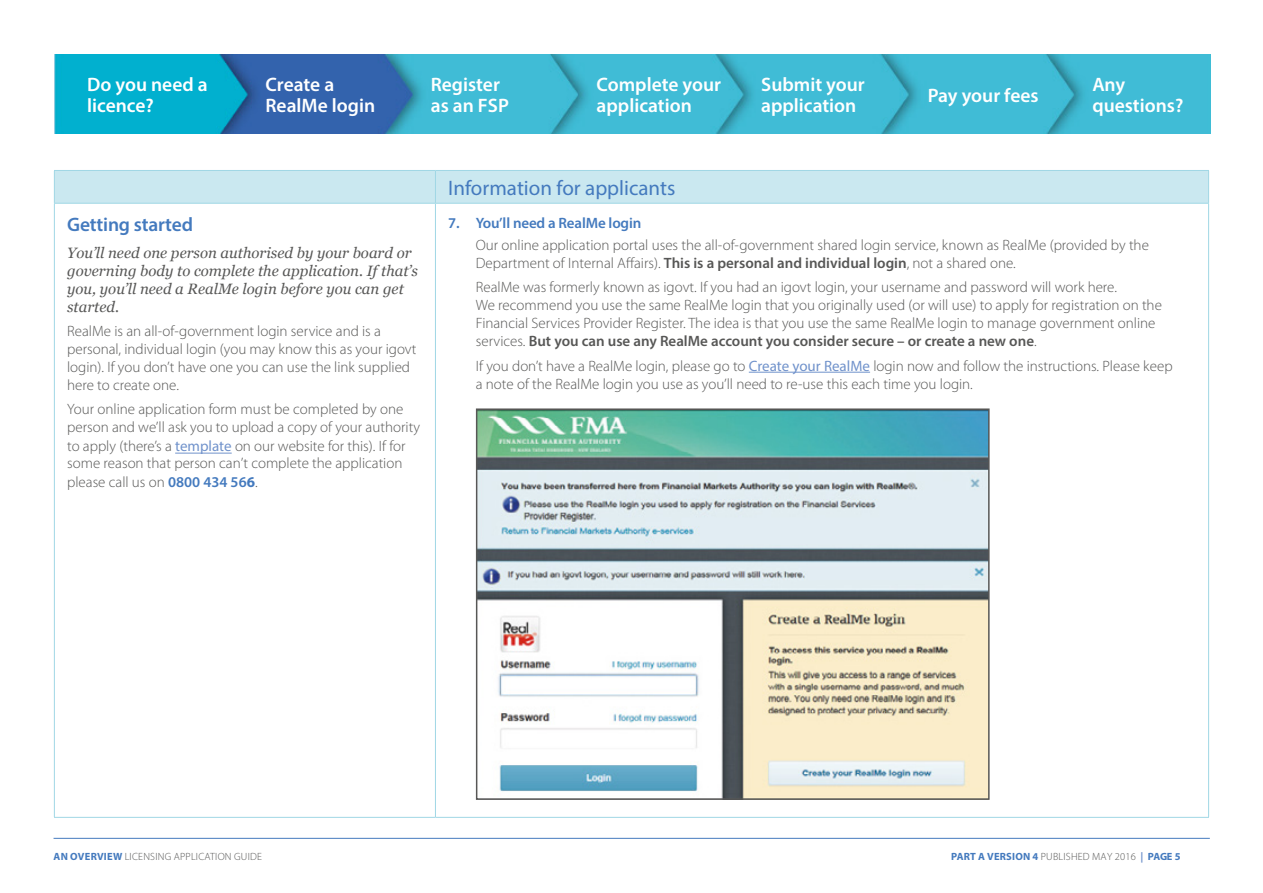
<style>
.page{position:relative;width:1263px;height:893px;background:#fff}
.page>*{position:absolute;margin:0;border:0;box-sizing:border-box;transform-origin:0 0}
.Table_Header{font:21px "Myriad Pro";color:#447abe}
.Masthead_white_panel{font:600 19.5px/21px "Myriad Pro";color:#fff}
.Body{font:600 19.5px "Myriad Pro";letter-spacing:-.01em;color:#447abe}
.intented_body{font:300 15px/18px "Myriad Pro";color:#575756}
.Body-2{font:300 15px/18.1px "Myriad Pro";color:#575756}
.Body-3{font:italic 15px/18px "Georgia";color:#575756}
.t1{font:600 15px "Myriad Pro";letter-spacing:-.01em;color:#447abe}
.t2{font:300 10.5px "Myriad Pro";letter-spacing:.02em;color:#575756}
.t3{font:700 10.5px "Myriad Pro";letter-spacing:.02em;color:#447abe}
.s1{font-weight:400;color:#7092cb}
.s2{font-weight:600;color:#447abe}
.s3{font-weight:700;color:#447abe}
.s4{font-weight:600}
.s5{font-weight:300;color:#575756}
.s6{color:#7092cb}
</style>
<div class="page">
<hr style="left:54px;top:838px;width:1156px;height:1px;background:#447abe">
<img style="left:54px;top:54px;width:1157px;height:79px">
<div style="left:55px;top:171px;width:1153px;height:32px;background:#cae8f0"></div>
<hr style="left:435px;top:171px;width:1px;height:32px;background:#a0d7e5">
<hr style="left:435px;top:204px;width:1px;height:613px;background:#a0d7e5">
<hr style="left:54px;top:817px;width:381px;height:1px;background:#a0d7e5">
<hr style="left:435px;top:817px;width:774px;height:1px;background:#a0d7e5">
<hr style="left:54px;top:204px;width:1px;height:613px;background:#a0d7e5">
<hr style="left:1208px;top:204px;width:1px;height:613px;background:#a0d7e5">
<hr style="left:54px;top:170px;width:381px;height:1px;background:#a0d7e5">
<hr style="left:54px;top:171px;width:1px;height:32px;background:#a0d7e5">
<hr style="left:435px;top:170px;width:774px;height:1px;background:#a0d7e5">
<hr style="left:1208px;top:171px;width:1px;height:32px;background:#a0d7e5">
<hr style="left:54px;top:203px;width:381px;height:1px;background:#a0d7e5">
<hr style="left:435px;top:203px;width:774px;height:1px;background:#a0d7e5">
<hr style="left:749px;top:372px;width:121px;height:1px;background:#7092cb">
<img style="left:479px;top:411px;width:507px;height:386px">
<div style="left:476px;top:408px;width:513px;height:392px;border:2px solid #575756"></div>
<hr style="left:175px;top:453px;width:57px;height:1px;background:#7092cb">
<h2 class="Masthead_white_panel" style="left:87px;top:74px;width:122px">Do you need a licence?</h2>
<h2 class="Masthead_white_panel" style="left:431px;top:74px;width:80px">Register as an FSP</h2>
<h2 class="Masthead_white_panel" style="left:597px;top:74px;width:126px">Complete your application</h2>
<h2 class="Masthead_white_panel" style="left:761px;top:74px;width:105px">Submit your application</h2>
<h2 class="Masthead_white_panel" style="left:928px;top:84px;width:112px">Pay your fees</h2>
<h2 class="Masthead_white_panel" style="left:1092px;top:74px;width:93px">Any questions?</h2>
<p class="Masthead_white_panel" style="left:265px;top:74px;width:111px">Create a<br>RealMe login</p>
<p class="Body" style="left:67px;top:212px;width:127px">Getting started</p>
<p class="Body-3" style="left:67px;top:243px;width:352px">You’ll need one person authorised by your board or governing body to complete the application. If that’s you, you’ll need a RealMe login before you can get started.</p>
<p class="Body-2" style="left:67px;top:322px;width:351px">RealMe is an all-of-government login service and is a personal, individual login (you may know this as your igovt login). If you don’t have one you can use the link supplied here to create one.</p>
<p class="Body-2" style="left:67px;top:400px;width:354px">Your online application form must be completed by one person and we’ll ask you to upload a copy of your authority to apply (there’s a <span class="s1">template</span> on our website for this). If for some reason that person can’t complete the application please call us on <span class="s2">0800 434 56</span><span class="s3">6</span>.</p>
<p class="Table_Header" style="left:448px;top:175px;width:229px">Information for applicants</p>
<p class="t1" style="left:448px;top:213px;width:195px">7. You’ll need a RealMe login</p>
<p class="intented_body" style="left:476px;top:236px;width:675px">Our online application portal uses the all-of-government shared login service, known as RealMe (provided by the<br>Department of Internal Affairs). <span class="s4">This is a personal and individual login</span>, not a shared one.</p>
<p class="intented_body" style="left:476px;top:279px;width:688px">RealMe was formerly known as igovt. If you had an igovt login, your username and password will work here.<br>We recommend you use the same RealMe login that you originally used (or will use) to apply for registration on the Financial Services Provider Register. The idea is that you use the same RealMe login to manage government online services. <span class="s4">But you can use any RealMe account you consider secure – or create a new one</span>.</p>
<p class="intented_body" style="left:476px;top:357px;width:698px">If you don’t have a RealMe login, please go to <span class="s1">Create your RealMe</span> login now and follow the instructions. Please keep a note of the RealMe login you use as you’ll need to re-use this each time you login.</p>
<p class="t2" style="left:54px;top:851px;width:210px"><span class="s3">AN OVERVIEW</span> LICENSING APPLICATION GUIDE</p>
<p class="t3" style="left:951px;top:849px;width:231px">PART A VERSION 4 <span class="s5">PUBLISHED MAY 2016</span> <span class="s6">|</span> PAGE 5</p>
</div>
